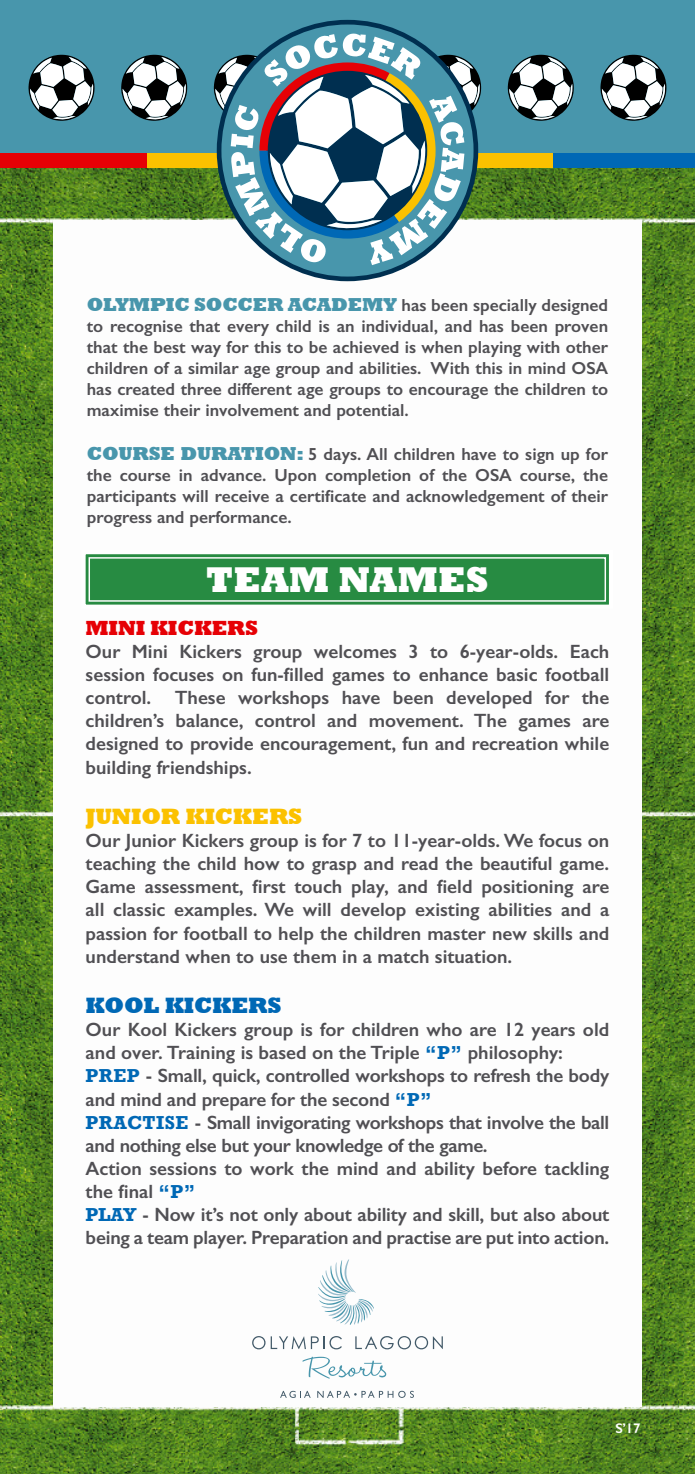
<style>
.page{position:relative;width:695px;height:1474px;background:#fff}
.page>*{position:absolute;margin:0;border:0;box-sizing:border-box;transform-origin:0 0}
.t1{font:800 36.75px "Rockwell";color:#fff}
.t2{font:800 22.75px "Rockwell";letter-spacing:-.01em;color:#fbc100}
.t3{font:800 22.75px "Rockwell";letter-spacing:-.01em;color:#0068b5}
.t4{font:800 21px "Rockwell";letter-spacing:-.01em;color:#e60005}
.t5{font:600 19.25px/23.1px "Gill Sans";letter-spacing:-.01em;color:#504f53;text-align:justify}
.t6{font:600 17.5px/21px "Gill Sans";color:#504f53;text-align:justify}
.t7{font:600 14px "Gill Sans";color:#fff}
.s1{font-family:"Rockwell";font-weight:800;font-size:19.25px;color:#4896ac}
.s2{font-family:"Rockwell";font-weight:700;color:#0068b5}
</style>
<div class="page">
<img style="left:0;top:167px;width:694px;height:1306px">
<div style="left:53px;top:220px;width:589px;height:1187px;background:#fdfdfd"></div>
<div style="left:0;top:0;width:694px;height:165px;background:#4896ac"></div>
<svg style="left:121px;top:55px;width:66px;height:66px"></svg>
<svg style="left:507px;top:55px;width:66px;height:66px"></svg>
<svg style="left:29px;top:55px;width:65px;height:66px"></svg>
<svg style="left:600px;top:55px;width:66px;height:66px"></svg>
<div style="left:0;top:153px;width:147px;height:14px;background:#e60005"></div>
<div style="left:147px;top:153px;width:162px;height:14px;background:#fbc100"></div>
<div style="left:388px;top:153px;width:165px;height:14px;background:#fbc100"></div>
<div style="left:553px;top:153px;width:141px;height:14px;background:#0068b5"></div>
<div style="left:85px;top:554px;width:524px;height:51px;background:#278b42"></div>
<div style="left:88px;top:557px;width:518px;height:44px;border:1px solid #fff"></div>
<svg style="left:252px;top:1336px;width:90px;height:13px"></svg>
<svg style="left:355px;top:1336px;width:88px;height:13px"></svg>
<svg style="left:318px;top:1259px;width:56px;height:65px"></svg>
<svg style="left:302px;top:1356px;width:84px;height:22px"></svg>
<svg style="left:280px;top:1390px;width:30px;height:7px"></svg>
<svg style="left:317px;top:1390px;width:97px;height:7px"></svg>
<svg style="left:285px;top:20px;width:125px;height:261px;fill:#4896ac"></svg>
<svg style="left:214px;top:33px;width:267px;height:232px"></svg>
<p class="t6" style="left:87px;top:294px;width:522px"><span class="s1">OLYMPIC SOCCER ACADEMY</span> has been specially designed to recognise that every child is an individual, and has been proven that the best way for this to be achieved is when playing with other children of a similar age group and abilities. With this in mind OSA has created three different age groups to encourage the children to maximise their involvement and potential.</p>
<p class="t6" style="left:87px;top:444px;width:522px"><span class="s1">COURSE DURATION:</span> 5 days. All children have to sign up for the course in advance. Upon completion of the OSA course, the participants will receive a certificate and acknowledgement of their progress and performance.</p>
<h1 class="t1" style="left:206px;top:558px;width:281px">TEAM NAMES</h1>
<p class="t4" style="left:86px;top:615px;width:172px">MINI KICKERS</p>
<p class="t5" style="left:86px;top:640px;width:525px">Our Mini Kickers group welcomes 3 to 6-year-olds. Each session focuses on fun-filled games to enhance basic football control. These workshops have been developed for the children’s balance, control and movement. The games are designed to provide encouragement, fun and recreation while building friendships.</p>
<p class="t2" style="left:86px;top:803px;width:216px">JUNIOR KICKERS</p>
<p class="t5" style="left:86px;top:829px;width:525px">Our Junior Kickers group is for 7 to 11-year-olds. We focus on teaching the child how to grasp and read the beautiful game.<br>Game assessment, first touch play, and field positioning are all classic examples. We will develop existing abilities and a passion for football to help the children master new skills and understand when to use them in a match situation.</p>
<p class="t3" style="left:86px;top:992px;width:196px">KOOL KICKERS</p>
<p class="t5" style="left:86px;top:1018px;width:525px;text-align:left">Our Kool Kickers group is for children who are 12 years old and over. Training is based on the Triple <span class="s2">“P”</span> philosophy:<br><span class="s2">PREP</span> - Small, quick, controlled workshops to refresh the body and mind and prepare for the second <span class="s2">“P”<br>PRACTISE</span> - Small invigorating workshops that involve the ball and nothing else but your knowledge of the game.<br>Action sessions to work the mind and ability before tackling the final <span class="s2">“P”<br>PLAY</span> - Now it’s not only about ability and skill, but also about being a team player. Preparation and practise are put into action.</p>
<p class="t7" style="left:615px;top:1419px;width:27px">S’17</p>
</div>
